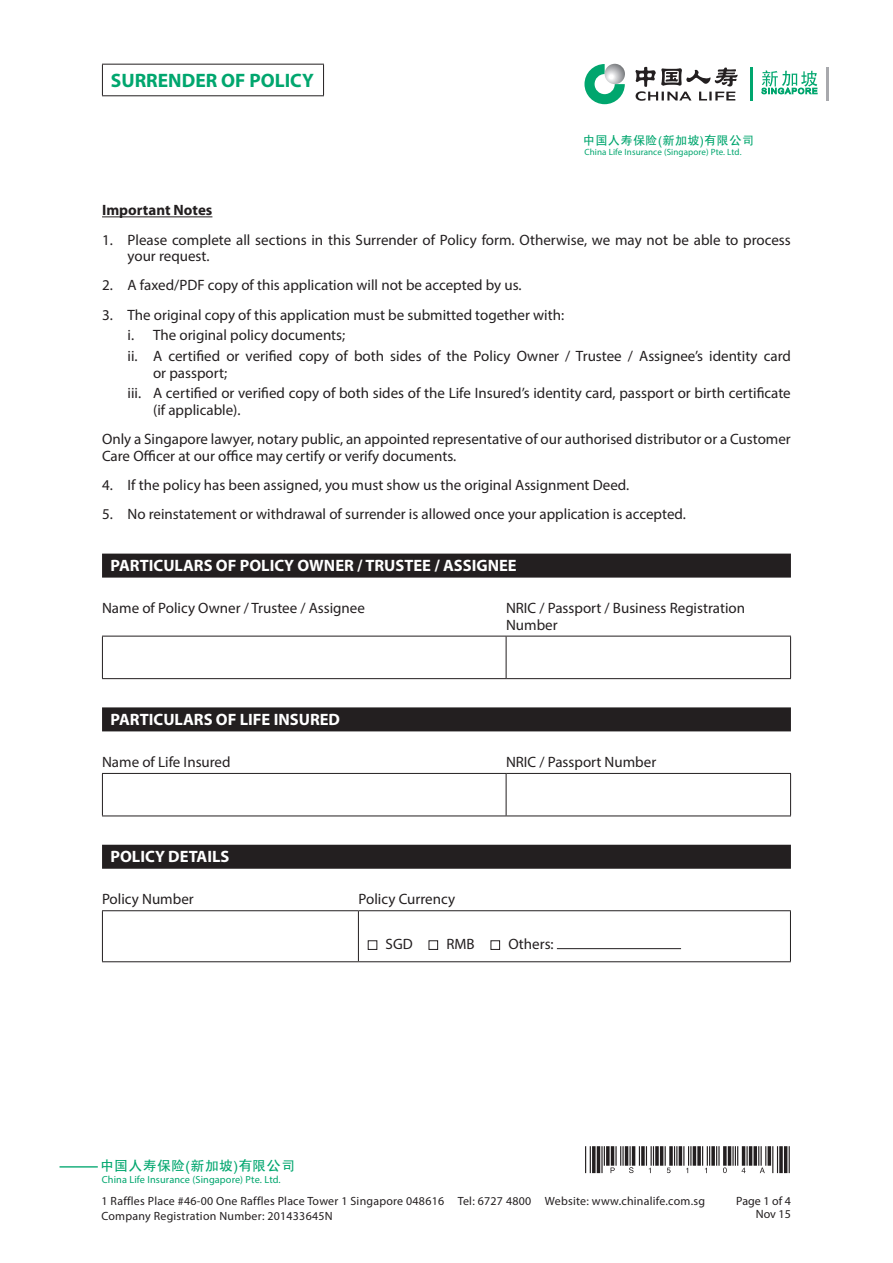
<style>
.page{position:relative;width:893px;height:1263px;background:#fff}
.page>*{position:absolute;margin:0;border:0;box-sizing:border-box;transform-origin:0 0}
.Headline{font:700 19.5px "Myriad Pro";color:#00a66e}
.Subhead{font:700 16.5px "Myriad Pro";color:#fff}
.Indent{font:15px/16.5px "Myriad Pro";color:#231f20}
.Body_text{font:15px/16.5px "Myriad Pro";color:#231f20}
.Indent__a{font:15px/16.5px "Myriad Pro";color:#231f20}
.Indent-2{font:700 15px "Myriad Pro";color:#231f20}
.t1{font:700 13.95px "C Hei 2 GB5";letter-spacing:.025em;color:#00a66e}
.t2{font:700 12.15px "C Hei 2 GB5";letter-spacing:.025em;color:#00a66e}
.t3{font:12px/15.9px "Myriad Pro";letter-spacing:.02em;color:#231f20}
.t4{font:12px/13.5px "Myriad Pro";color:#231f20;text-align:right}
.t5{font:10.35px "Myriad Pro";letter-spacing:.01em;color:#00a66e}
.t6{font:9px "Myriad Pro";letter-spacing:.01em;color:#00a66e}
</style>
<div class="page">
<hr style="left:60px;top:1166px;width:38px;height:1px;background:#00a66e">
<hr style="left:750px;top:67px;width:2px;height:34px;background:#00a66e">
<hr style="left:827px;top:67px;width:2px;height:34px;background:#a8a9ad">
<svg style="left:635px;top:66px;width:103px;height:35px"></svg>
<svg style="left:584px;top:64px;width:41px;height:40px"></svg>
<svg style="left:761px;top:70px;width:56px;height:24px"></svg>
<hr style="left:102px;top:216px;width:110px;height:1px;background:#231f20">
<div style="left:102px;top:554px;width:689px;height:24px;background:#231f20"></div>
<div style="left:102px;top:707px;width:689px;height:24px;background:#231f20"></div>
<div style="left:102px;top:845px;width:689px;height:24px;background:#231f20"></div>
<hr style="left:102px;top:636px;width:404px;height:1px;background:#231f20">
<hr style="left:102px;top:636px;width:1px;height:42px;background:#231f20">
<hr style="left:506px;top:636px;width:285px;height:1px;background:#231f20">
<hr style="left:506px;top:636px;width:1px;height:42px;background:#231f20">
<hr style="left:790px;top:636px;width:1px;height:42px;background:#231f20">
<hr style="left:102px;top:678px;width:404px;height:1px;background:#231f20">
<hr style="left:506px;top:678px;width:285px;height:1px;background:#231f20">
<hr style="left:102px;top:773px;width:404px;height:1px;background:#231f20">
<hr style="left:102px;top:774px;width:1px;height:41px;background:#231f20">
<hr style="left:506px;top:773px;width:285px;height:1px;background:#231f20">
<hr style="left:506px;top:774px;width:1px;height:41px;background:#231f20">
<hr style="left:790px;top:774px;width:1px;height:41px;background:#231f20">
<hr style="left:102px;top:815px;width:404px;height:1px;background:#231f20">
<hr style="left:506px;top:815px;width:285px;height:1px;background:#231f20">
<hr style="left:102px;top:910px;width:256px;height:1px;background:#231f20">
<hr style="left:102px;top:911px;width:1px;height:50px;background:#231f20">
<hr style="left:358px;top:910px;width:433px;height:1px;background:#231f20">
<hr style="left:358px;top:911px;width:1px;height:50px;background:#231f20">
<hr style="left:790px;top:911px;width:1px;height:50px;background:#231f20">
<hr style="left:102px;top:961px;width:256px;height:1px;background:#231f20">
<hr style="left:358px;top:961px;width:433px;height:1px;background:#231f20">
<div style="left:368px;top:940px;width:9px;height:10px;border:1px solid #231f20"></div>
<div style="left:429px;top:940px;width:9px;height:10px;border:1px solid #231f20"></div>
<div style="left:491px;top:940px;width:9px;height:10px;border:1px solid #231f20"></div>
<hr style="left:557px;top:948px;width:124px;height:1px;background:#231f20">
<hr style="left:102px;top:64px;width:222px;height:1px;background:#231f20">
<hr style="left:102px;top:65px;width:1px;height:30px;background:#231f20">
<hr style="left:323px;top:65px;width:1px;height:30px;background:#231f20">
<hr style="left:102px;top:95px;width:222px;height:1px;background:#231f20">
<svg style="left:585px;top:1146px;width:205px;height:27px"></svg>
<p class="Headline" style="left:111px;top:68px;width:204px">SURRENDER OF POLICY</p>
<p class="t2" style="left:583px;top:134px;width:173px">中國人壽保險(新加坡)有限公司</p>
<p class="t6" style="left:584px;top:147px;width:159px">China Life Insurance (Singapore) Pte. Ltd.</p>
<p class="Indent-2" style="left:102px;top:201px;width:112px">Important Notes</p>
<p class="Indent" style="left:128px;top:231px;width:665px;text-indent:-26px">1. Please complete all sections in this Surrender of Policy form. Otherwise, we may not be able to process your request.</p>
<p class="Indent" style="left:102px;top:277px;width:421px">2. A faxed/PDF copy of this application will not be accepted by us.</p>
<p class="Indent" style="left:102px;top:306px;width:464px">3. The original copy of this application must be submitted together with:</p>
<p class="Indent__a" style="left:128px;top:327px;width:219px">i. The original policy documents;</p>
<p class="Indent__a" style="left:153px;top:348px;width:639px;text-indent:-26px">ii. A certified or verified copy of both sides of the Policy Owner / Trustee / Assignee’s identity card or passport;</p>
<p class="Indent__a" style="left:153px;top:385px;width:639px;text-indent:-26px">iii. A certified or verified copy of both sides of the Life Insured’s identity card, passport or birth certificate (if applicable).</p>
<p class="Body_text" style="left:102px;top:431px;width:690px">Only a Singapore lawyer, notary public, an appointed representative of our authorised distributor or a Customer<br>Care Officer at our office may certify or verify documents.</p>
<p class="Indent" style="left:102px;top:476px;width:529px">4. If the policy has been assigned, you must show us the original Assignment Deed.</p>
<p class="Indent" style="left:102px;top:506px;width:585px">5. No reinstatement or withdrawal of surrender is allowed once your application is accepted.</p>
<p class="Subhead" style="left:111px;top:555px;width:408px">PARTICULARS OF POLICY OWNER / TRUSTEE / ASSIGNEE</p>
<p class="Body_text" style="left:102px;top:600px;width:264px">Name of Policy Owner / Trustee / Assignee</p>
<p class="Body_text" style="left:506px;top:600px;width:241px">NRIC / Passport / Business Registration</p>
<p class="Body_text" style="left:506px;top:616px;width:53px">Number</p>
<p class="Subhead" style="left:111px;top:709px;width:231px">PARTICULARS OF LIFE INSURED</p>
<p class="Body_text" style="left:102px;top:753px;width:130px">Name of Life Insured</p>
<p class="Body_text" style="left:506px;top:753px;width:152px">NRIC / Passport Number</p>
<p class="Subhead" style="left:111px;top:846px;width:120px">POLICY DETAILS</p>
<p class="Body_text" style="left:102px;top:891px;width:93px">Policy Number</p>
<p class="Body_text" style="left:359px;top:891px;width:98px">Policy Currency</p>
<p class="Body_text" style="left:386px;top:935px;width:29px">SGD</p>
<p class="Body_text" style="left:446px;top:935px;width:30px">RMB</p>
<p class="Body_text" style="left:508px;top:935px;width:47px">Others:</p>
<p class="t1" style="left:100px;top:1159px;width:196px">中國人壽保險(新加坡)有限公司</p>
<p class="t5" style="left:102px;top:1173px;width:180px">China Life Insurance (Singapore) Pte. Ltd.</p>
<p class="t3" style="left:101px;top:1192px;width:605px">1 Raffles Place #46-00 One Raffles Place Tower 1 Singapore 048616 Tel: 6727 4800 Website: www.chinalife.com.sg<br>Company Registration Number: 201433645N</p>
<p class="t4" style="left:736px;top:1193px;width:56px">Page 1 of 4<br>Nov 15</p>
</div>
